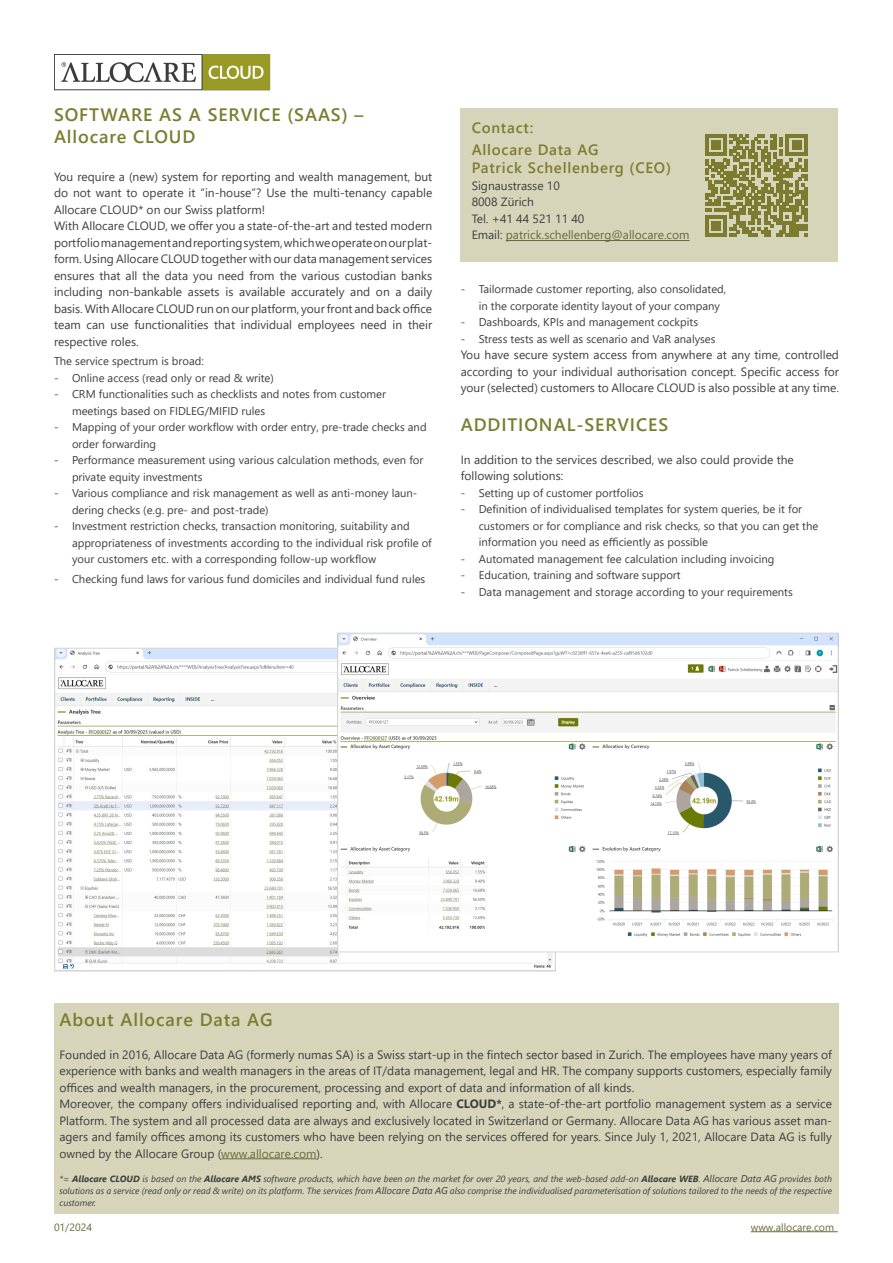
<style>
.page{position:relative;width:893px;height:1263px;background:#fff}
.page>*{position:absolute;margin:0;border:0;box-sizing:border-box;transform-origin:0 0}
.head2{font:600 18px "Segoe UI";letter-spacing:.05em;color:#7c7c31}
.titel_angebot{font:600 15px "Segoe UI";letter-spacing:.05em;color:#7c7c31}
.body{font:12px/16.5px "Segoe UI";color:#3e3e3f;text-align:justify}
.body-2{font:12px "Segoe UI";color:#676b3a}
.body-3{font:11.25px/16.5px "Segoe UI";color:#3e3e3f}
.t1{font:10.5px "Segoe UI";color:#676b3a}
.hinweis{font:italic 9px/12px "Segoe UI";color:#3e3e3f;text-align:justify}
.s1{color:#3e3e3f}
.s2{font-weight:700}
.s3{color:#676b3a}
.s4{font-size:9.75px}
</style>
<div class="page">
<hr style="left:751px;top:1231px;width:87px;height:1px;background:#676b3a">
<div style="left:461px;top:108px;width:377px;height:153px;background:#d6d5ba"></div>
<hr style="left:506px;top:240px;width:183px;height:1px;background:#676b3a">
<div style="left:54px;top:1004px;width:785px;height:210px;background:#d6d5ba"></div>
<hr style="left:221px;top:1158px;width:95px;height:1px;background:#676b3a">
<div style="left:54px;top:54px;width:216px;height:36px;border:1px solid #3c3c3c"></div>
<div style="left:202px;top:54px;width:67px;height:36px;background:#999925"></div>
<svg style="left:61px;top:62px;width:135px;height:20px"></svg>
<hr style="left:202px;top:54px;width:1px;height:36px;background:#3c3c3c">
<svg style="left:209px;top:66px;width:55px;height:13px"></svg>
<svg style="left:705px;top:134px;width:103px;height:103px"></svg>
<img style="left:57px;top:650px;width:496px;height:319px">
<img style="left:340px;top:635px;width:496px;height:315px">
<div style="left:338px;top:633px;width:500px;height:319px;border:1px solid #d6d6d6"></div>
<p class="head2" style="left:54px;top:98px;width:311px">SOFTWARE AS A SERVICE (SAAS) –</p>
<p class="head2" style="left:54px;top:119px;width:143px">Allocare CLOUD</p>
<p class="body" style="left:54px;top:167px;width:380px">You require a (new) system for reporting and wealth management, but do not want to operate it “in-house”? Use the multi-tenancy capable Allocare CLOUD* on our Swiss platform!</p>
<p class="body" style="left:54px;top:217px;width:380px">With Allocare CLOUD, we offer you a state-of-the-art and tested modern portfolio management and reporting system, which we operate on our plat&shy;form. Using Allocare CLOUD together with our data management services ensures that all the data you need from the various custodian banks including non-bankable assets is available accurately and on a daily basis. With Allocare CLOUD run on our platform, your front and back office team can use functionalities that individual employees need in their respective roles.</p>
<p class="body-3" style="left:54px;top:352px;width:151px">The service spectrum is broad:</p>
<p class="body-3" style="left:54px;top:369px;width:221px">- Online access (read only or read &amp; write)</p>
<p class="body-3" style="left:72px;top:385px;width:316px;text-indent:-18px">- CRM functionalities such as checklists and notes from customer meetings based on FIDLEG/MIFID rules</p>
<p class="body-3" style="left:72px;top:418px;width:356px;text-indent:-18px">- Mapping of your order workflow with order entry, pre-trade checks and order forwarding</p>
<p class="body-3" style="left:72px;top:451px;width:353px;text-indent:-18px">- Performance measurement using various calculation methods, even for private equity investments</p>
<p class="body-3" style="left:72px;top:484px;width:347px;text-indent:-18px">- Various compliance and risk management as well as anti-money laun&shy;dering checks (e.g. pre- and post-trade)</p>
<p class="body-3" style="left:72px;top:517px;width:361px;text-indent:-18px">- Investment restriction checks, transaction monitoring, suitability and appropriateness of investments according to the individual risk profile of your customers etc. with a corresponding follow-up workflow</p>
<p class="body-3" style="left:54px;top:570px;width:373px">- Checking fund laws for various fund domiciles and individual fund rules</p>
<p class="titel_angebot" style="left:472px;top:113px;width:63px">Contact:</p>
<p class="titel_angebot" style="left:472px;top:136px;width:128px">Allocare Data AG</p>
<p class="titel_angebot" style="left:472px;top:154px;width:201px">Patrick Schellenberg (CEO)</p>
<p class="body" style="left:472px;top:176px;width:90px">Signaustrasse 10</p>
<p class="body" style="left:472px;top:193px;width:64px">8008 Zürich</p>
<p class="body" style="left:472px;top:209px;width:114px">Tel. +41 44 521 11 40</p>
<p class="body-2" style="left:472px;top:224px;width:219px"><span class="s1">Email:</span> patrick.schellenberg@allocare.com</p>
<p class="body-3" style="left:479px;top:280px;width:249px;text-indent:-18px">- Tailormade customer reporting, also consolidated, in the corporate identity layout of your company</p>
<p class="body-3" style="left:461px;top:313px;width:239px">- Dashboards, KPIs and management cockpits</p>
<p class="body-3" style="left:461px;top:330px;width:256px">- Stress tests as well as scenario and VaR analyses</p>
<p class="body" style="left:461px;top:346px;width:380px">You have secure system access from anywhere at any time, controlled according to your individual authorisation concept. Specific access for your (selected) customers to Allocare CLOUD is also possible at any time.</p>
<p class="head2" style="left:461px;top:407px;width:209px">ADDITIONAL-SERVICES</p>
<p class="body" style="left:461px;top:450px;width:335px">In addition to the services described, we also could provide the</p>
<p class="body" style="left:461px;top:466px;width:104px">following solutions:</p>
<p class="body-3" style="left:461px;top:483px;width:184px">- Setting up of customer portfolios</p>
<p class="body-3" style="left:479px;top:500px;width:341px;text-indent:-18px">- Definition of individualised templates for system queries, be it for customers or for compliance and risk checks, so that you can get the information you need as efficiently as possible</p>
<p class="body-3" style="left:461px;top:549px;width:315px">- Automated management fee calculation including invoicing</p>
<p class="body-3" style="left:461px;top:566px;width:221px">- Education, training and software support</p>
<p class="body-3" style="left:461px;top:582px;width:334px">- Data management and storage according to your requirements</p>
<p class="head2" style="left:59px;top:1002px;width:215px">About Allocare Data AG</p>
<p class="body" style="left:59px;top:1045px;width:774px">Founded in 2016, Allocare Data AG (formerly numas SA) is a Swiss start-up in the fintech sector based in Zurich. The employees have many years of experience with banks and wealth managers in the areas of IT/data management, legal and HR. The company supports customers, especially family offices and wealth managers, in the procurement, processing and export of data and information of all kinds.</p>
<p class="body" style="left:59px;top:1095px;width:774px">Moreover, the company offers individualised reporting and, with Allocare <span class="s2">CLOUD*</span>, a state-of-the-art portfolio management system as a service Platform. The system and all processed data are always and exclusively located in Switzerland or Germany. Allocare Data AG has various asset man&shy;agers and family offices among its customers who have been relying on the services offered for years. Since July 1, 2021, Allocare Data AG is fully owned by the Allocare Group (<span class="s3">www.allocare.com</span>).</p>
<p class="hinweis" style="left:59px;top:1171px;width:774px">*= <span class="s2">Allocare CLOUD</span> is based on the <span class="s2">Allocare AMS</span> software products, which have been on the market for over 20 years, and the web-based add-on <span class="s2">Allocare WEB</span>. <span class="s4">Allocare Data AG</span> provides both solutions as a service (read only or read &amp; write) on its platform. The services from <span class="s4">Allocare Data AG</span> also comprise the individualised parameterisation of solutions tailored to the needs of the respective customer.</p>
<p class="t1" style="left:54px;top:1217px;width:40px">01/2024</p>
<p class="t1" style="left:751px;top:1217px;width:85px">www.allocare.com</p>
</div>
